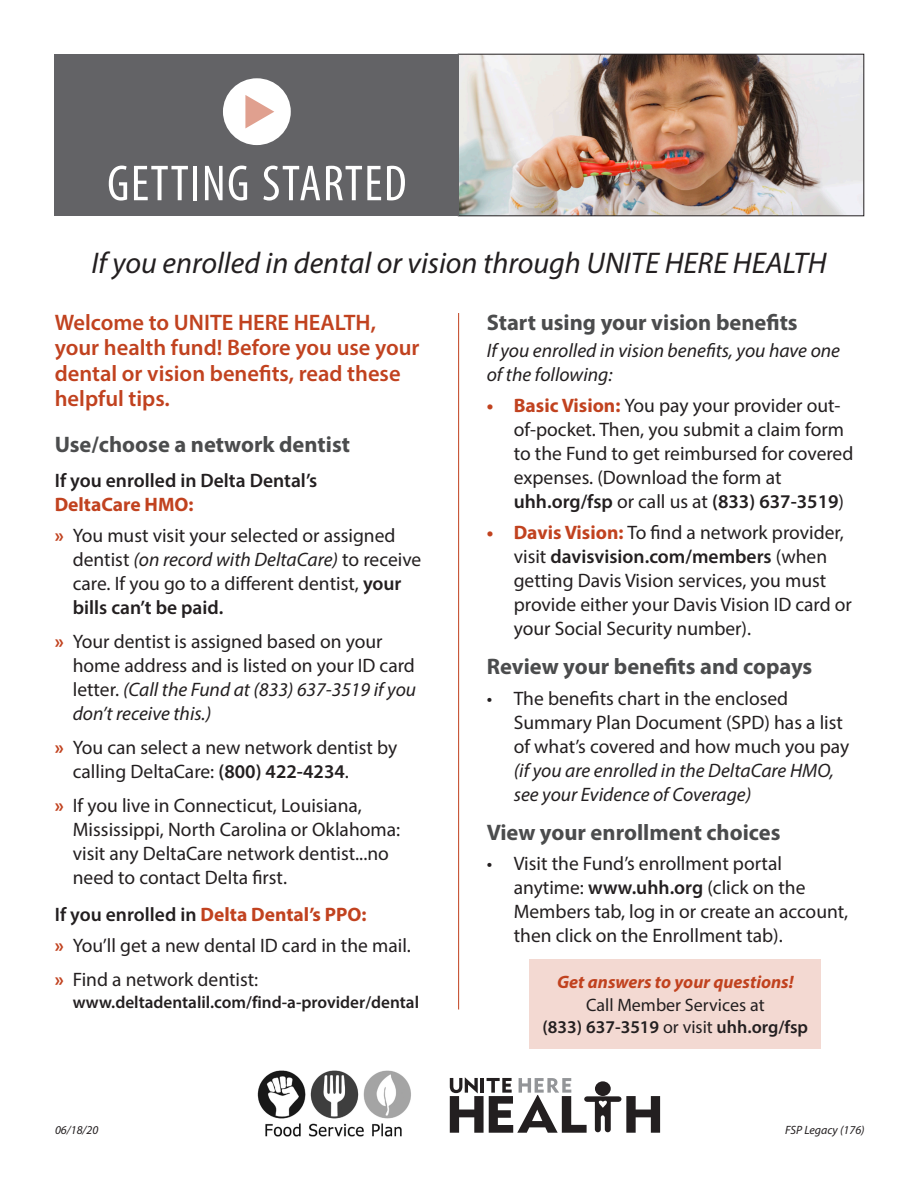
<style>
.page{position:relative;width:918px;height:1188px;background:#fff}
.page>*{position:absolute;margin:0;border:0;box-sizing:border-box;transform-origin:0 0}
.t1{font:condensed 51px "Myriad Pro";letter-spacing:.03em;color:#fff}
.t2{font:italic 30px "Myriad Pro";color:#231f20}
.t3{font:700 22.5px "Myriad Pro";color:#4b4c4d}
.t4{font:600 22.5px/25.5px "Myriad Pro";color:#c1421f}
.t5{font:19.5px/24px "Myriad Pro";color:#231f20}
.t6{font:italic 19.5px/24px "Myriad Pro";color:#231f20}
.t7{font:600 19.5px/24px "Myriad Pro";color:#231f20}
.t8{font:700 19.5px "Myriad Pro";color:#c1421f}
.t9{font:18px/22.5px "Myriad Pro";color:#231f20;text-align:center}
.t10{font:italic 700 18px "Myriad Pro";color:#c1421f}
.t11{font:600 17.25px "Myriad Pro";color:#231f20}
.t12{font:italic 12px "Myriad Pro";color:#231f20}
.s1{font-weight:700;color:#c1421f}
.s2{font-style:italic}
.s3{font-weight:600}
.s4{font-weight:600;color:#231f20}
</style>
<div class="page">
<img style="left:460px;top:56px;width:402px;height:158px">
<div style="left:458px;top:54px;width:406px;height:162px;border:1px solid #231f20"></div>
<div style="left:55px;top:54px;width:404px;height:162px;background:#636366"></div>
<div style="left:223px;top:78px;width:68px;height:67px;background:#fff;border-radius:50%"></div>
<svg style="left:245px;top:95px;width:29px;height:33px"></svg>
<hr style="left:458px;top:313px;width:1px;height:697px;background:#c1421f">
<svg style="left:450px;top:1077px;width:210px;height:56px"></svg>
<div style="left:530px;top:959px;width:291px;height:90px;background:#f3d9d2"></div>
<img style="left:258px;top:1070px;width:153px;height:67px">
<p class="t1" style="left:107px;top:153px;width:301px">GETTING STARTED</p>
<p class="t2" style="left:91px;top:245px;width:737px">If you enrolled in dental or vision through UNITE HERE HEALTH</p>
<p class="t4" style="left:55px;top:309px;width:366px">Welcome to UNITE HERE HEALTH, your health fund! Before you use your dental or vision benefits, read these helpful tips.</p>
<p class="t3" style="left:55px;top:430px;width:297px">Use/choose a network dentist</p>
<p class="t7" style="left:55px;top:468px;width:264px">If you enrolled in Delta Dental’s<br><span class="s1">DeltaCare HMO:</span></p>
<p class="t5" style="left:55px;top:523px;width:342px"><span class="s1">»</span> You must visit your selected or assigned</p>
<p class="t5" style="left:73px;top:547px;width:350px">dentist <span class="s2">(on record with DeltaCare)</span> to receive care. If you go to a different dentist, <span class="s3">your bills can’t be paid.</span></p>
<p class="t5" style="left:73px;top:629px;width:345px;text-indent:-18px"><span class="s1">»</span> Your dentist is assigned based on your home address and is listed on your ID card letter. <span class="s2">(Call the Fund at (833) 637-3519 if you don’t receive this.)</span></p>
<p class="t5" style="left:55px;top:735px;width:344px"><span class="s1">»</span> You can select a new network dentist by</p>
<p class="t5" style="left:73px;top:759px;width:278px">calling DeltaCare: <span class="s3">(800) 422-4234</span>.</p>
<p class="t5" style="left:73px;top:793px;width:329px;text-indent:-18px"><span class="s1">»</span> If you live in Connecticut, Louisiana, Mississippi, North Carolina or Oklahoma: visit any DeltaCare network dentist...no need to contact Delta first.</p>
<p class="t8" style="left:55px;top:902px;width:313px"><span class="s4">If you enrolled in</span> Delta Dental’s PPO:</p>
<p class="t5" style="left:55px;top:933px;width:358px"><span class="s1">»</span> You’ll get a new dental ID card in the mail.</p>
<p class="t5" style="left:55px;top:967px;width:205px"><span class="s1">»</span> Find a network dentist:</p>
<p class="t11" style="left:73px;top:992px;width:348px">www.deltadentalil.com/find-a-provider/dental</p>
<p class="t3" style="left:487px;top:308px;width:313px">Start using your vision benefits</p>
<p class="t6" style="left:487px;top:339px;width:355px">If you enrolled in vision benefits, you have one of the following:</p>
<p class="t5" style="left:514px;top:393px;width:341px;text-indent:-27px"><span class="s1">• Basic Vision:</span> You pay your provider out&shy;of-pocket. Then, you submit a claim form to the Fund to get reimbursed for covered expenses. (Download the form at <span class="s3">uhh.org/fsp</span> or call us at <span class="s3">(833) 637-3519</span>)</p>
<p class="t5" style="left:514px;top:520px;width:340px;text-indent:-27px"><span class="s1">• Davis Vision:</span> To find a network provider, visit <span class="s3">davisvision.com/members</span> (when getting Davis Vision services, you must provide either your Davis Vision ID card or your Social Security number).</p>
<p class="t3" style="left:487px;top:652px;width:327px">Review your benefits and copays</p>
<p class="t5" style="left:514px;top:686px;width:337px;text-indent:-27px">• The benefits chart in the enclosed Summary Plan Document (SPD) has a list of what’s covered and how much you pay <span class="s2">(if you are enrolled in the DeltaCare HMO, see your Evidence of Coverage)</span></p>
<p class="t3" style="left:487px;top:817px;width:295px">View your enrollment choices</p>
<p class="t5" style="left:514px;top:852px;width:336px;text-indent:-27px">• Visit the Fund’s enrollment portal anytime: <span class="s3">www.uhh.org</span> (click on the Members tab, log in or create an account, then click on the Enrollment tab).</p>
<p class="t10" style="left:557px;top:970px;width:238px">Get answers to your questions!</p>
<p class="t9" style="left:543px;top:993px;width:267px">Call Member Services at<br><span class="s3">(833) 637-3519</span> or visit <span class="s3">uhh.org/fsp</span></p>
<p class="t12" style="left:55px;top:1123px;width:45px">06/18/20</p>
<p class="t12" style="left:785px;top:1123px;width:81px">FSP Legacy (176)</p>
</div>
